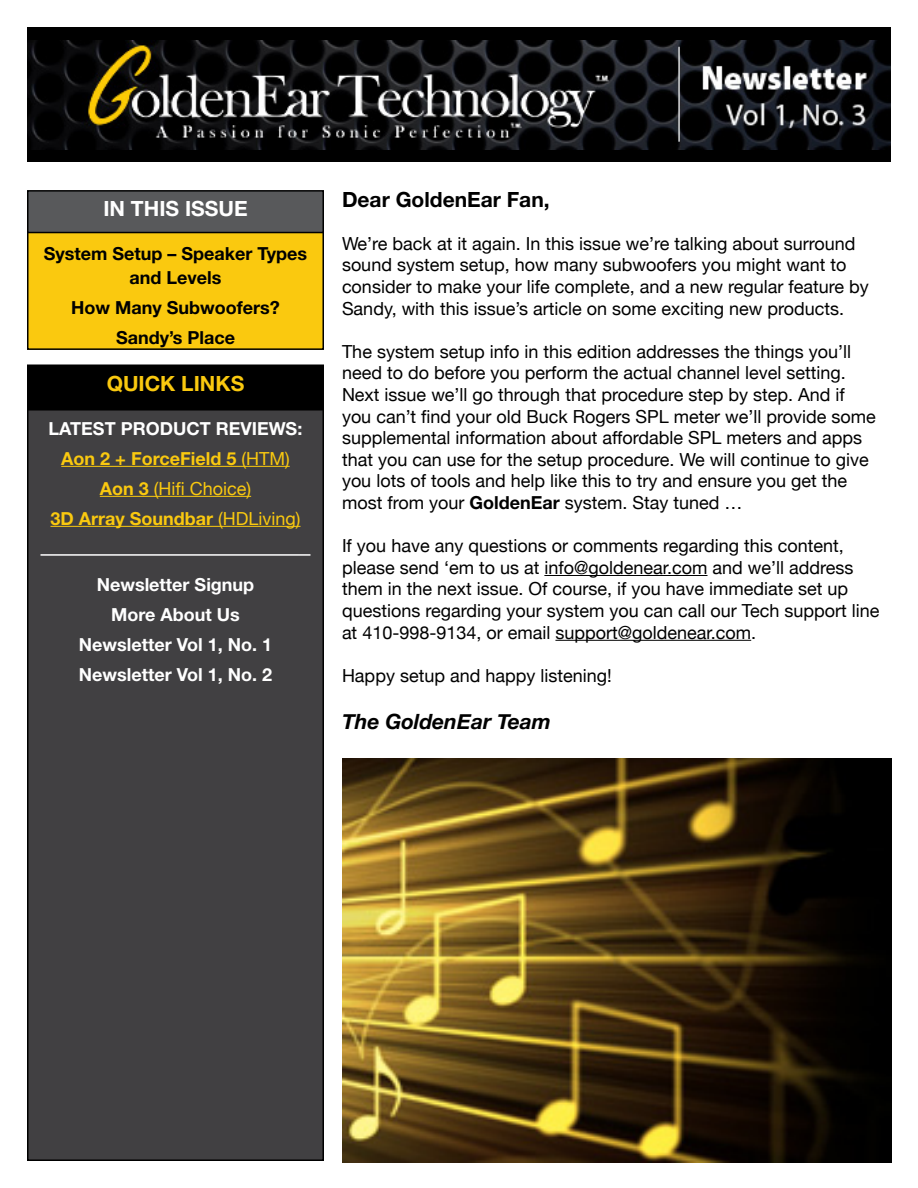
<style>
.page{position:relative;width:918px;height:1188px;background:#fff}
.page>*{position:absolute;margin:0;border:0;box-sizing:border-box;transform-origin:0 0}
.t1{font:700 21px "Helvetica Neue";color:#000}
.t2{font:italic 700 21px "Helvetica Neue";color:#000}
.t3{font:700 21px "Helvetica Neue";color:#fff}
.t4{font:700 21px "Helvetica Neue";color:#fac90f}
.t5{font:18px/21.6px "Helvetica Neue";color:#000}
.t6{font:700 18px/30px "Helvetica Neue";color:#fac90f;text-align:center}
.t7{font:700 18px/30px "Helvetica Neue";color:#fff;text-align:center}
.t8{font:700 18px/24px "Helvetica Neue";color:#000;text-align:center}
.s1{color:#fff}
.s2{font-weight:400}
.s3{font-weight:700}
</style>
<div class="page">
<img style="left:342px;top:758px;width:549px;height:404px">
<div style="left:27px;top:27px;width:864px;height:135px;background:#000"></div>
<img style="left:27px;top:40px;width:864px;height:110px">
<div style="left:28px;top:228px;width:295px;height:121px;background:#fac90f"></div>
<div style="left:27px;top:227px;width:297px;height:123px;border:2px solid #000"></div>
<div style="left:28px;top:401px;width:295px;height:759px;background:#414042"></div>
<div style="left:27px;top:400px;width:297px;height:761px;border:2px solid #000"></div>
<div style="left:28px;top:191px;width:295px;height:42px;background:#58595b"></div>
<div style="left:27px;top:190px;width:297px;height:43px;border:2px solid #000"></div>
<div style="left:28px;top:365px;width:295px;height:45px;background:#000"></div>
<div style="left:27px;top:364px;width:297px;height:47px;border:2px solid #000"></div>
<hr style="left:544px;top:575px;width:164px;height:1px;background:#000">
<hr style="left:555px;top:640px;width:196px;height:1px;background:#000">
<hr style="left:61px;top:466px;width:229px;height:1px;background:#fac90f">
<hr style="left:100px;top:496px;width:151px;height:1px;background:#fac90f">
<hr style="left:50px;top:526px;width:251px;height:1px;background:#fac90f">
<hr style="left:40px;top:554px;width:270px;height:2px;background:#fff">
<p class="t3" style="left:103px;top:196px;width:146px">IN THIS ISSUE</p>
<p class="t8" style="left:44px;top:241px;width:265px">System Setup – Speaker Types and Levels</p>
<p class="t8" style="left:71px;top:292px;width:210px;line-height:30px">How Many Subwoofers?<br>Sandy’s Place</p>
<p class="t4" style="left:107px;top:371px;width:139px">QUICK LINKS</p>
<p class="t6" style="left:49px;top:413px;width:255px"><span class="s1">LATEST PRODUCT REVIEWS:<br></span>Aon 2 + ForceField 5 <span class="s2">(HTM)<br></span>Aon 3 <span class="s2">(Hifi Choice)<br></span>3D Array Soundbar <span class="s2">(HDLiving)</span></p>
<p class="t7" style="left:79px;top:569px;width:195px">Newsletter Signup<br>More About Us<br>Newsletter Vol 1, No. 1<br>Newsletter Vol 1, No. 2</p>
<p class="t1" style="left:342px;top:186px;width:209px">Dear GoldenEar Fan,</p>
<p class="t5" style="left:342px;top:232px;width:528px">We’re back at it again. In this issue we’re talking about surround sound system setup, how many subwoofers you might want to consider to make your life complete, and a new regular feature by Sandy, with this issue’s article on some exciting new products.</p>
<p class="t5" style="left:342px;top:340px;width:535px">The system setup info in this edition addresses the things you’ll need to do before you perform the actual channel level setting.<br>Next issue we’ll go through that procedure step by step. And if you can’t find your old Buck Rogers SPL meter we’ll provide some supplemental information about affordable SPL meters and apps that you can use for the setup procedure. We will continue to give you lots of tools and help like this to try and ensure you get the most from your <span class="s3">GoldenEar</span> system. Stay tuned …</p>
<p class="t5" style="left:342px;top:535px;width:539px">If you have any questions or comments regarding this content, please send ‘em to us at info@goldenear.com and we’ll address them in the next issue. Of course, if you have immediate set up questions regarding your system you can call our Tech support line at 410-998-9134, or email support@goldenear.com.</p>
<p class="t5" style="left:342px;top:664px;width:271px">Happy setup and happy listening!</p>
<p class="t2" style="left:342px;top:708px;width:210px">The GoldenEar Team</p>
</div>
